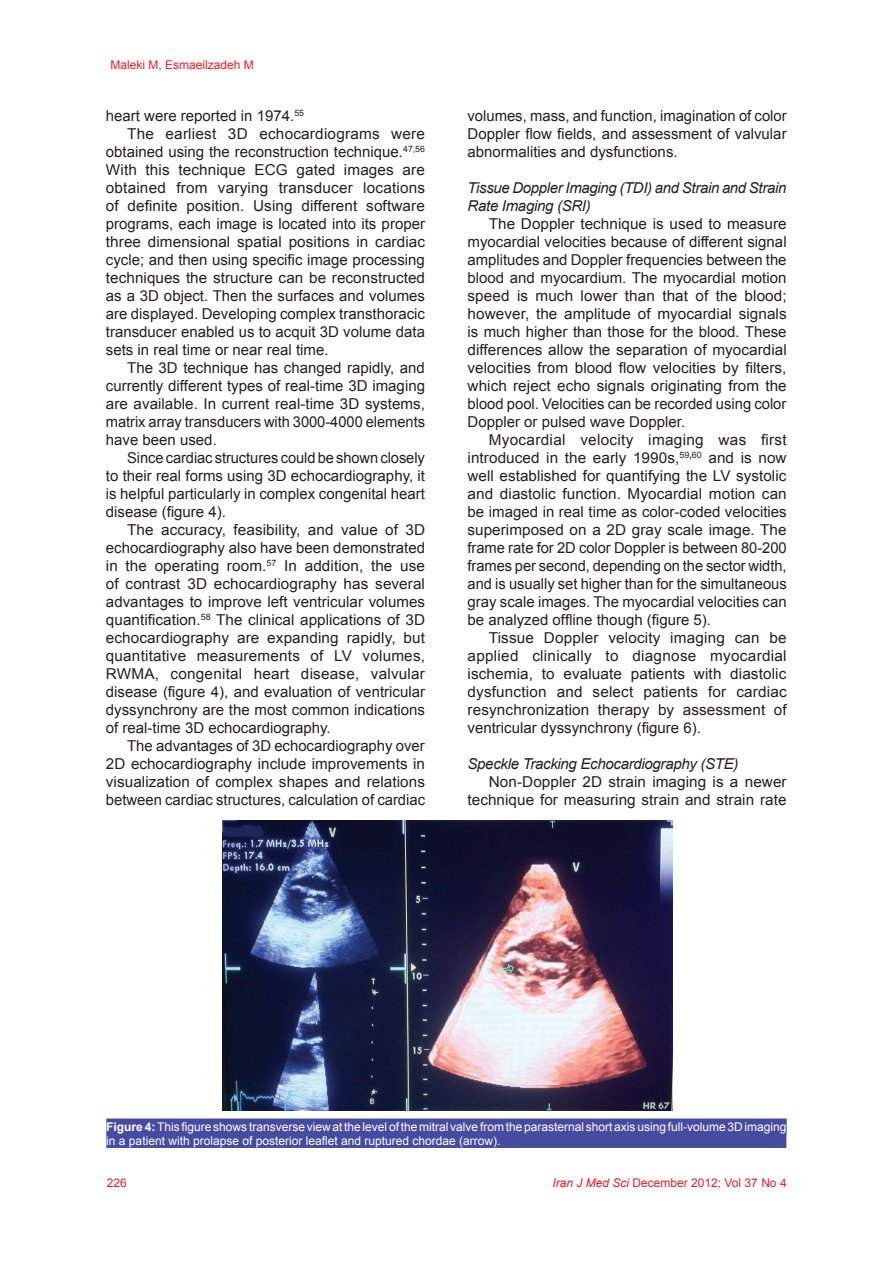
<style>
.page{position:relative;width:893px;height:1263px;background:#fff}
.page>*{position:absolute;margin:0;border:0;box-sizing:border-box;transform-origin:0 0}
.t1{font:15px/18px "Arial";color:#231f20;text-align:justify}
.t2{font:italic 15px/18px "Arial";letter-spacing:-.02em;color:#231f20}
.t3{font:12px/14.4px "Arial";color:#fff}
.t4{font:12px "Arial";color:#ee1d23}
.s1{font-weight:700}
.s2{font-style:italic}
</style>
<div class="page">
<img style="left:223px;top:820px;width:449px;height:291px">
<div style="left:106px;top:1118px;width:681px;height:15px;background:#474b9f"></div>
<div style="left:106px;top:1133px;width:680px;height:15px;background:#474b9f"></div>
<p class="t4" style="left:111px;top:57px;width:145px">Maleki M, Esmaeilzadeh M</p>
<p class="t1" style="left:106px;top:107px;width:200px">heart were reported in 1974.<sup>55</sup></p>
<p class="t1" style="left:127px;top:125px;width:299px">The earliest 3D echocardiograms were</p>
<p class="t1" style="left:106px;top:143px;width:321px">obtained using the reconstruction technique.<sup>47,56</sup></p>
<p class="t1" style="left:106px;top:161px;width:320px">With this technique ECG gated images are</p>
<p class="t1" style="left:106px;top:179px;width:321px">obtained from varying transducer locations</p>
<p class="t1" style="left:106px;top:197px;width:320px">of definite position. Using different software</p>
<p class="t1" style="left:106px;top:215px;width:321px">programs, each image is located into its proper</p>
<p class="t1" style="left:106px;top:233px;width:321px">three dimensional spatial positions in cardiac</p>
<p class="t1" style="left:106px;top:251px;width:321px">cycle; and then using specific image processing</p>
<p class="t1" style="left:106px;top:269px;width:321px">techniques the structure can be reconstructed</p>
<p class="t1" style="left:106px;top:287px;width:321px">as a 3D object. Then the surfaces and volumes</p>
<p class="t1" style="left:106px;top:305px;width:321px">are displayed. Developing complex transthoracic</p>
<p class="t1" style="left:106px;top:323px;width:321px">transducer enabled us to acquit 3D volume data</p>
<p class="t1" style="left:106px;top:341px;width:224px">sets in real time or near real time.</p>
<p class="t1" style="left:127px;top:359px;width:299px">The 3D technique has changed rapidly, and</p>
<p class="t1" style="left:106px;top:377px;width:321px">currently different types of real-time 3D imaging</p>
<p class="t1" style="left:106px;top:395px;width:321px">are available. In current real-time 3D systems,</p>
<p class="t1" style="left:106px;top:413px;width:321px">matrix array transducers with 3000-4000 elements</p>
<p class="t1" style="left:106px;top:431px;width:112px">have been used.</p>
<p class="t1" style="left:127px;top:449px;width:299px">Since cardiac structures could be shown closely</p>
<p class="t1" style="left:106px;top:467px;width:321px">to their real forms using 3D echocardiography, it</p>
<p class="t1" style="left:106px;top:485px;width:321px">is helpful particularly in complex congenital heart</p>
<p class="t1" style="left:106px;top:503px;width:122px">disease (figure 4).</p>
<p class="t1" style="left:127px;top:521px;width:299px">The accuracy, feasibility, and value of 3D</p>
<p class="t1" style="left:106px;top:539px;width:321px">echocardiography also have been demonstrated</p>
<p class="t1" style="left:106px;top:557px;width:321px">in the operating room.<sup>57</sup> In addition, the use</p>
<p class="t1" style="left:106px;top:575px;width:321px">of contrast 3D echocardiography has several</p>
<p class="t1" style="left:106px;top:593px;width:321px">advantages to improve left ventricular volumes</p>
<p class="t1" style="left:106px;top:611px;width:321px">quantification.<sup>58</sup> The clinical applications of 3D</p>
<p class="t1" style="left:106px;top:629px;width:321px">echocardiography are expanding rapidly, but</p>
<p class="t1" style="left:106px;top:647px;width:321px">quantitative measurements of LV volumes,</p>
<p class="t1" style="left:106px;top:665px;width:321px">RWMA, congenital heart disease, valvular</p>
<p class="t1" style="left:106px;top:683px;width:321px">disease (figure 4), and evaluation of ventricular</p>
<p class="t1" style="left:106px;top:701px;width:321px">dyssynchrony are the most common indications</p>
<p class="t1" style="left:106px;top:719px;width:226px">of real-time 3D echocardiography.</p>
<p class="t1" style="left:127px;top:737px;width:299px">The advantages of 3D echocardiography over</p>
<p class="t1" style="left:106px;top:755px;width:321px">2D echocardiography include improvements in</p>
<p class="t1" style="left:106px;top:773px;width:321px">visualization of complex shapes and relations</p>
<p class="t1" style="left:106px;top:791px;width:321px">between cardiac structures, calculation of cardiac</p>
<p class="t1" style="left:468px;top:107px;width:321px">volumes, mass, and function, imagination of color Doppler flow fields, and assessment of valvular abnormalities and dysfunctions.</p>
<p class="t2" style="left:468px;top:179px;width:320px">Tissue Doppler Imaging (TDI) and Strain and Strain<br>Rate Imaging (SRI)</p>
<p class="t1" style="left:468px;top:215px;width:321px;text-indent:21px">The Doppler technique is used to measure myocardial velocities because of different signal amplitudes and Doppler frequencies between the blood and myocardium. The myocardial motion speed is much lower than that of the blood; however, the amplitude of myocardial signals is much higher than those for the blood. These differences allow the separation of myocardial velocities from blood flow velocities by filters, which reject echo signals originating from the blood pool. Velocities can be recorded using color Doppler or pulsed wave Doppler.</p>
<p class="t1" style="left:468px;top:431px;width:321px;text-indent:21px">Myocardial velocity imaging was first introduced in the early 1990s,<sup>59</sup><sup>,</sup><sup>60</sup> and is now well established for quantifying the LV systolic and diastolic function. Myocardial motion can be imaged in real time as color-coded velocities superimposed on a 2D gray scale image. The frame rate for 2D color Doppler is between 80-200 frames per second, depending on the sector width, and is usually set higher than for the simultaneous gray scale images. The myocardial velocities can be analyzed offline though (figure 5).</p>
<p class="t1" style="left:468px;top:629px;width:321px;text-indent:21px">Tissue Doppler velocity imaging can be applied clinically to diagnose myocardial ischemia, to evaluate patients with diastolic dysfunction and select patients for cardiac resynchronization therapy by assessment of ventricular dyssynchrony (figure 6).</p>
<p class="t2" style="left:468px;top:755px;width:272px">Speckle Tracking Echocardiography (STE)</p>
<p class="t1" style="left:468px;top:773px;width:321px;text-align:right">Non-Doppler 2D strain imaging is a newer technique for measuring strain and strain rate</p>
<p class="t3" style="left:106px;top:1119px;width:682px"><span class="s1">Figure 4:</span> This figure shows transverse view at the level of the mitral valve from the parasternal short axis using full-volume 3D imaging in a patient with prolapse of posterior leaflet and ruptured chordae (arrow).</p>
<p class="t4" style="left:107px;top:1175px;width:22px">226</p>
<p class="t4" style="left:552px;top:1174px;width:236px"><span class="s2">Iran J Med Sci</span> December 2012; Vol 37 No 4</p>
</div>
